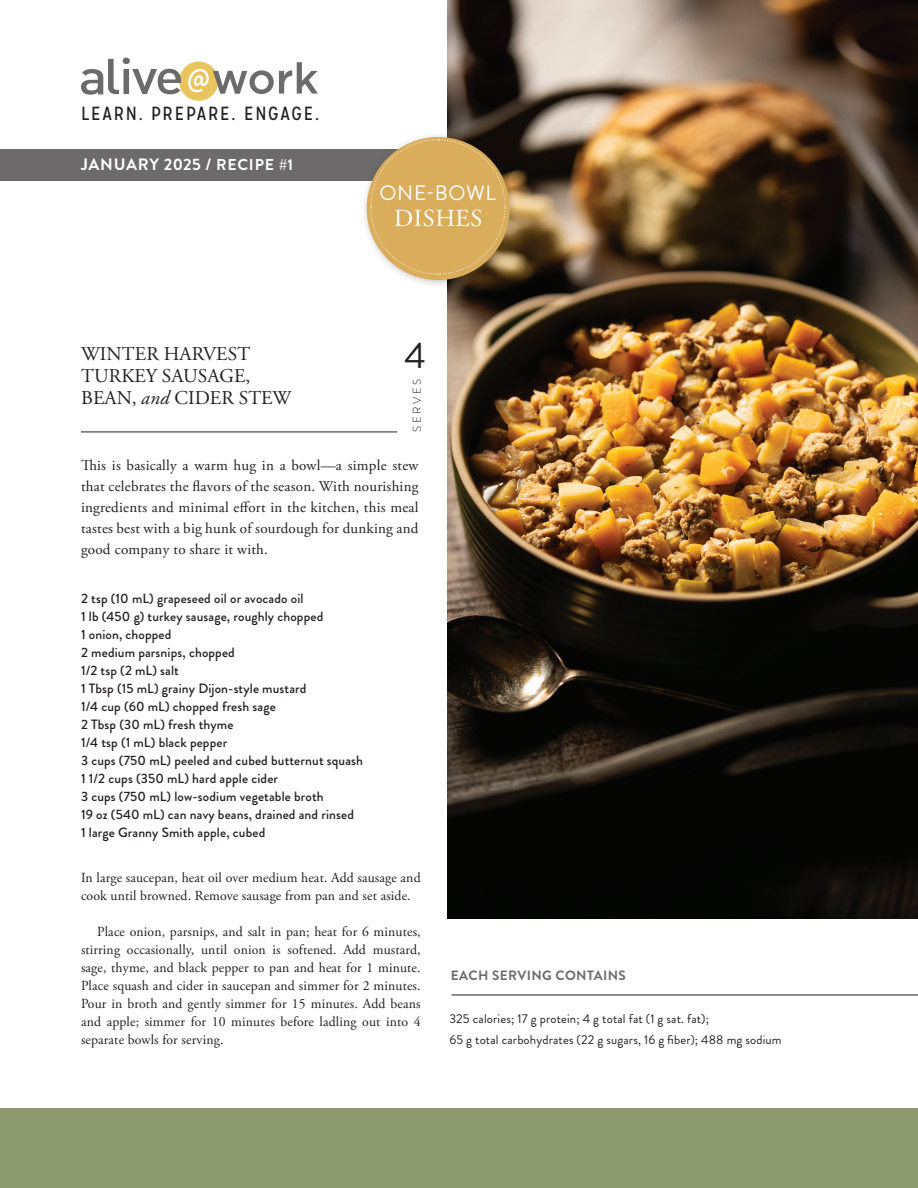
<style>
.page{position:relative;width:918px;height:1188px;background:#fff}
.page>*{position:absolute;margin:0;border:0;box-sizing:border-box;transform-origin:0 0}
.recipe_text__9_5_pt{font:36.6px "Brandon Grotesque";color:#231f20}
.text_archer{font:24.45px "Adobe Garamond Pro";letter-spacing:.025em;color:#fff}
.text_archer-2{font:20.85px "Brandon Grotesque";letter-spacing:.03em;color:#fff}
.recipe_text__9_5_pt-2{font:19.5px/21.9px "Adobe Garamond Pro";letter-spacing:.005em;color:#231f20}
.t1{font:19.05px "Mission Gothic";letter-spacing:.09em;color:#231f20}
.Lifestyle_header{font:700 16.5px "Brandon Grotesque";letter-spacing:.035em;color:#fff}
.recipe_text__9_5_pt-3{font:15px/21px "Adobe Garamond Pro";letter-spacing:.015em;color:#231f20;text-align:justify}
.text_AGP__9_25{font:13.8px/18px "Adobe Garamond Pro";letter-spacing:.01em;color:#231f20}
.recipe_ingredients__9{font:500 13.5px "Brandon Grotesque";letter-spacing:.01em;color:#231f20}
.recipe_ingredients__9-2{font:700 13.5px "Brandon Grotesque";letter-spacing:.03em;color:#6c6a6b}
.recipe_ingredients__9-3{font:12.75px/21px "Brandon Grotesque";letter-spacing:.01em;color:#231f20}
.recipe_text__9_5_pt-4{font:300 11.25px "Brandon Grotesque";letter-spacing:.22em;color:#231f20}
.s1{font-size:15.75px}
.s2{font-style:italic}
</style>
<div class="page">
<img style="left:448px;top:0;width:470px;height:918px">
<div style="left:0;top:1109px;width:918px;height:79px;background:#8c9a6d"></div>
<div style="left:0;top:149px;width:448px;height:32px;background:#6c6a6b"></div>
<div style="left:179px;top:62px;width:39px;height:39px;background:#eac45c;border-radius:50%"></div>
<svg style="left:81px;top:58px;width:100px;height:37px"></svg>
<svg style="left:188px;top:62px;width:130px;height:32px"></svg>
<hr style="left:451px;top:995px;width:467px;height:1px;background:#231f20">
<div style="left:361px;top:131px;width:158px;height:158px;background:#231f20;opacity:.25"></div>
<div style="left:367px;top:137px;width:143px;height:143px;background:#d9ad5b;border-radius:50%"></div>
<svg style="left:370px;top:139px;width:136px;height:136px"></svg>
<hr style="left:81px;top:432px;width:316px;height:1px;background:#231f20">
<p class="t1" style="left:81px;top:101px;width:240px">LEARN. PREPARE. ENGAGE.</p>
<p class="Lifestyle_header" style="left:81px;top:153px;width:214px">JANUARY 2025 / <span class="s1">RECIPE #1</span></p>
<p class="recipe_text__9_5_pt-2" style="left:81px;top:343px;width:212px">WINTER HARVEST<br>TURKEY SAUSAGE,<br>BEAN, <span class="s2">and</span> CIDER STEW</p>
<p class="text_archer-2" style="left:380px;top:178px;width:118px">ONE-BOWL</p>
<p class="text_archer" style="left:394px;top:204px;width:90px">DISHES</p>
<p class="recipe_text__9_5_pt" style="left:405px;top:331px;width:23px">4</p>
<p class="recipe_text__9_5_pt-4" style="left:409px;top:432px;width:54px;rotate:-90deg">SERVES</p>
<p class="recipe_text__9_5_pt-3" style="left:81px;top:455px;width:339px">This is basically a warm hug in a bowl—a simple stew that celebrates the flavors of the season. With nourishing ingredients and minimal effort in the kitchen, this meal tastes best with a big hunk of sourdough for dunking and good company to share it with.</p>
<p class="recipe_ingredients__9" style="left:81px;top:589px;width:224px">2 tsp (10 mL) grapeseed oil or avocado oil</p>
<p class="recipe_ingredients__9" style="left:81px;top:607px;width:244px">1 lb (450 g) turkey sausage, roughly chopped</p>
<p class="recipe_ingredients__9" style="left:81px;top:625px;width:92px">1 onion, chopped</p>
<p class="recipe_ingredients__9" style="left:81px;top:643px;width:155px">2 medium parsnips, chopped</p>
<p class="recipe_ingredients__9" style="left:81px;top:661px;width:99px">1/2 tsp (2 mL) salt</p>
<p class="recipe_ingredients__9" style="left:81px;top:679px;width:227px">1 Tbsp (15 mL) grainy Dijon-style mustard</p>
<p class="recipe_ingredients__9" style="left:81px;top:697px;width:196px">1/4 cup (60 mL) chopped fresh sage</p>
<p class="recipe_ingredients__9" style="left:81px;top:715px;width:154px">2 Tbsp (30 mL) fresh thyme</p>
<p class="recipe_ingredients__9" style="left:81px;top:733px;width:148px">1/4 tsp (1 mL) black pepper</p>
<p class="recipe_ingredients__9" style="left:81px;top:751px;width:284px">3 cups (750 mL) peeled and cubed butternut squash</p>
<p class="recipe_ingredients__9" style="left:81px;top:769px;width:199px">1 1/2 cups (350 mL) hard apple cider</p>
<p class="recipe_ingredients__9" style="left:81px;top:787px;width:244px">3 cups (750 mL) low-sodium vegetable broth</p>
<p class="recipe_ingredients__9" style="left:81px;top:805px;width:275px">19 oz (540 mL) can navy beans, drained and rinsed</p>
<p class="recipe_ingredients__9" style="left:81px;top:823px;width:186px">1 large Granny Smith apple, cubed</p>
<p class="text_AGP__9_25" style="left:81px;top:869px;width:341px">In large saucepan, heat oil over medium heat. Add sausage and cook until browned. Remove sausage from pan and set aside.</p>
<p class="text_AGP__9_25" style="left:81px;top:923px;width:341px;text-align:justify;text-indent:16px">Place onion, parsnips, and salt in pan; heat for 6 minutes, stirring occasionally, until onion is softened. Add mustard, sage, thyme, and black pepper to pan and heat for 1 minute.<br>Place squash and cider in saucepan and simmer for 2 minutes.<br>Pour in broth and gently simmer for 15 minutes. Add beans and apple; simmer for 10 minutes before ladling out into 4 separate bowls for serving.</p>
<p class="recipe_ingredients__9-2" style="left:451px;top:966px;width:177px">EACH SERVING CONTAINS</p>
<p class="recipe_ingredients__9-3" style="left:449px;top:1008px;width:334px">325 calories; 17 g protein; 4 g total fat (1 g sat. fat);<br>65 g total carbohydrates (22 g sugars, 16 g fiber); 488 mg sodium</p>
</div>
